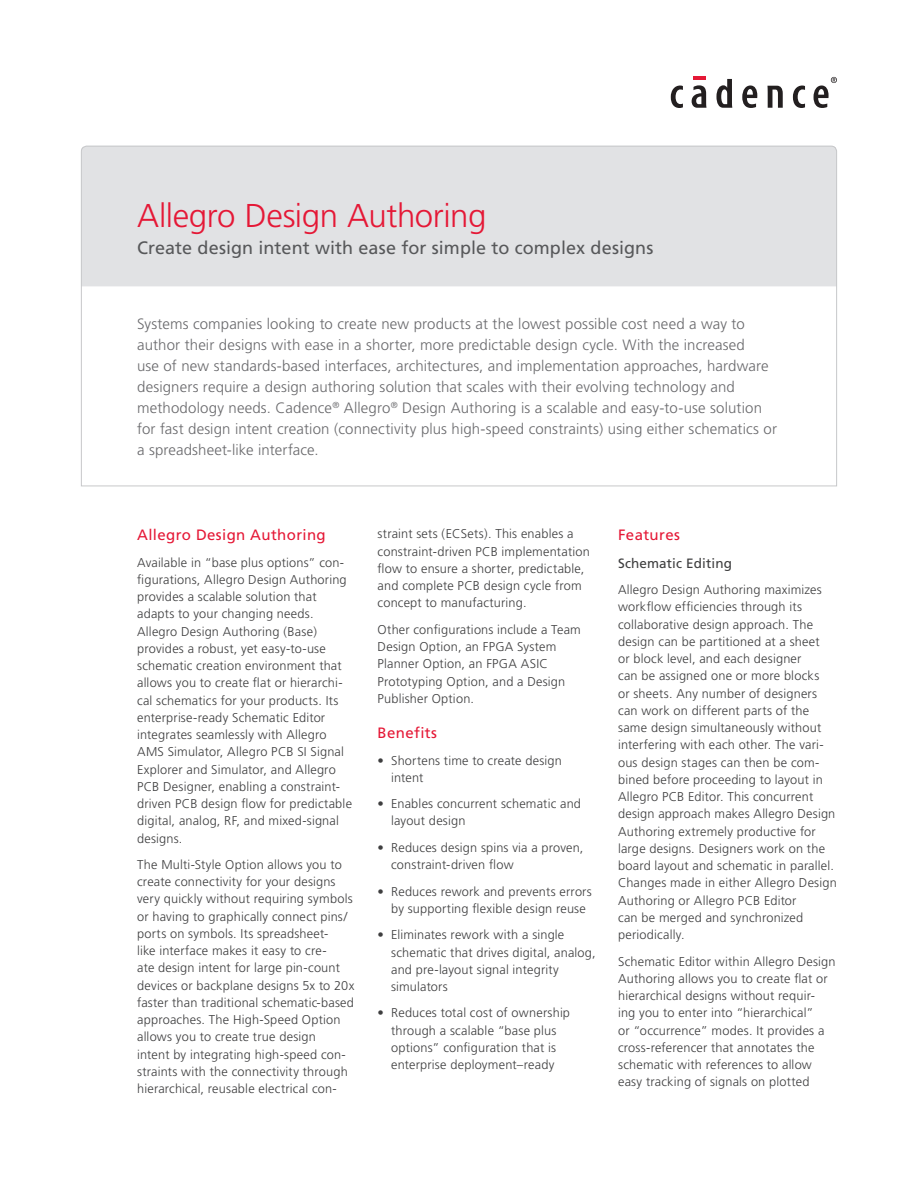
<style>
.page{position:relative;width:918px;height:1188px;background:#fff}
.page>*{position:absolute;margin:0;border:0;box-sizing:border-box;transform-origin:0 0}
.Title_Level_1{font:300 33px "Frutiger";letter-spacing:-.015em;color:#e51836}
.Title_Level_2{font:18px "Frutiger";letter-spacing:.005em;color:#57585a}
.Intro__Paragraph{font:300 15px/21px "Frutiger";letter-spacing:.01em;color:#69696c}
.Body_Header_A{font:15px "Frutiger";letter-spacing:.025em;color:#e51836}
.Body_Header_B{font:13.5px "Frutiger";letter-spacing:.01em;color:#3e3e3f}
.Body{font:300 12.75px/17.2px "Frutiger";letter-spacing:.015em;color:#3e3e3f}
.Body_Bullet_1{font:300 12.75px/17.2px "Frutiger";letter-spacing:.015em;color:#3e3e3f}
</style>
<div class="page">
<svg style="left:671px;top:86px;width:12px;height:22px"></svg>
<svg style="left:692px;top:77px;width:14px;height:31px"></svg>
<svg style="left:716px;top:79px;width:16px;height:29px"></svg>
<svg style="left:742px;top:85px;width:15px;height:23px"></svg>
<svg style="left:767px;top:86px;width:16px;height:22px"></svg>
<svg style="left:793px;top:86px;width:12px;height:22px"></svg>
<svg style="left:814px;top:77px;width:23px;height:31px"></svg>
<svg style="left:81px;top:145px;width:756px;height:342px"></svg>
<p class="Title_Level_1" style="left:137px;top:197px;width:351px">Allegro Design Authoring</p>
<p class="Title_Level_2" style="left:137px;top:237px;width:518px">Create design intent with ease for simple to complex designs</p>
<p class="Intro__Paragraph" style="left:137px;top:314px;width:641px">Systems companies looking to create new products at the lowest possible cost need a way to author their designs with ease in a shorter, more predictable design cycle. With the increased<br>use of new standards-based interfaces, architectures, and implementation approaches, hardware designers require a design authoring solution that scales with their evolving technology and methodology needs. Cadence<sup>®</sup> Allegro<sup>®</sup> Design Authoring is a scalable and easy-to-use solution for fast design intent creation (connectivity plus high-speed constraints) using either schematics or a spreadsheet-like interface.</p>
<p class="Body_Header_A" style="left:137px;top:526px;width:190px">Allegro Design Authoring</p>
<p class="Body" style="left:137px;top:554px;width:216px">Available in “base plus options” con&shy;figurations, Allegro Design Authoring provides a scalable solution that adapts to your changing needs.<br>Allegro Design Authoring (Base) provides a robust, yet easy-to-use schematic creation environment that allows you to create flat or hierarchi&shy;cal schematics for your products. Its enterprise-ready Schematic Editor integrates seamlessly with Allegro AMS Simulator, Allegro PCB SI Signal Explorer and Simulator, and Allegro PCB Designer, enabling a constraint&shy;driven PCB design flow for predictable digital, analog, RF, and mixed-signal designs.</p>
<p class="Body" style="left:137px;top:856px;width:219px">The Multi-Style Option allows you to create connectivity for your designs very quickly without requiring symbols or having to graphically connect pins/ ports on symbols. Its spreadsheet-<br>like interface makes it easy to cre-<br>ate design intent for large pin-count devices or backplane designs 5x to 20x faster than traditional schematic-based approaches. The High-Speed Option allows you to create true design<br>intent by integrating high-speed con&shy;straints with the connectivity through hierarchical, reusable electrical con-</p>
<p class="Body" style="left:378px;top:526px;width:214px">straint sets (ECSets). This enables a constraint-driven PCB implementation flow to ensure a shorter, predictable, and complete PCB design cycle from concept to manufacturing.</p>
<p class="Body" style="left:378px;top:621px;width:205px">Other configurations include a Team<br>Design Option, an FPGA System<br>Planner Option, an FPGA ASIC<br>Prototyping Option, and a Design<br>Publisher Option.</p>
<p class="Body_Header_A" style="left:378px;top:724px;width:61px">Benefits</p>
<p class="Body_Bullet_1" style="left:391px;top:752px;width:172px;text-indent:-14px">• Shortens time to create design intent</p>
<p class="Body_Bullet_1" style="left:391px;top:795px;width:191px;text-indent:-14px">• Enables concurrent schematic and layout design</p>
<p class="Body_Bullet_1" style="left:391px;top:839px;width:194px;text-indent:-14px">• Reduces design spins via a proven, constraint-driven flow</p>
<p class="Body_Bullet_1" style="left:378px;top:883px;width:216px;text-align:center">• Reduces rework and prevents errors by supporting flexible design reuse</p>
<p class="Body_Bullet_1" style="left:391px;top:926px;width:206px;text-indent:-14px">• Eliminates rework with a single schematic that drives digital, analog, and pre-layout signal integrity simulators</p>
<p class="Body_Bullet_1" style="left:378px;top:1005px;width:194px;text-align:center">• Reduces total cost of ownership through a scalable “base plus options” configuration that is enterprise deployment–ready</p>
<p class="Body_Header_A" style="left:618px;top:526px;width:63px">Features</p>
<p class="Body_Header_B" style="left:618px;top:555px;width:115px">Schematic Editing</p>
<p class="Body" style="left:618px;top:581px;width:220px">Allegro Design Authoring maximizes workflow efficiencies through its collaborative design approach. The design can be partitioned at a sheet<br>or block level, and each designer<br>can be assigned one or more blocks<br>or sheets. Any number of designers can work on different parts of the same design simultaneously without interfering with each other. The vari&shy;ous design stages can then be com&shy;bined before proceeding to layout in Allegro PCB Editor. This concurrent design approach makes Allegro Design Authoring extremely productive for large designs. Designers work on the board layout and schematic in parallel.<br>Changes made in either Allegro Design Authoring or Allegro PCB Editor<br>can be merged and synchronized periodically.</p>
<p class="Body" style="left:618px;top:953px;width:219px">Schematic Editor within Allegro Design Authoring allows you to create flat or hierarchical designs without requir-<br>ing you to enter into “hierarchical”<br>or “occurrence” modes. It provides a cross-referencer that annotates the schematic with references to allow easy tracking of signals on plotted</p>
</div>
